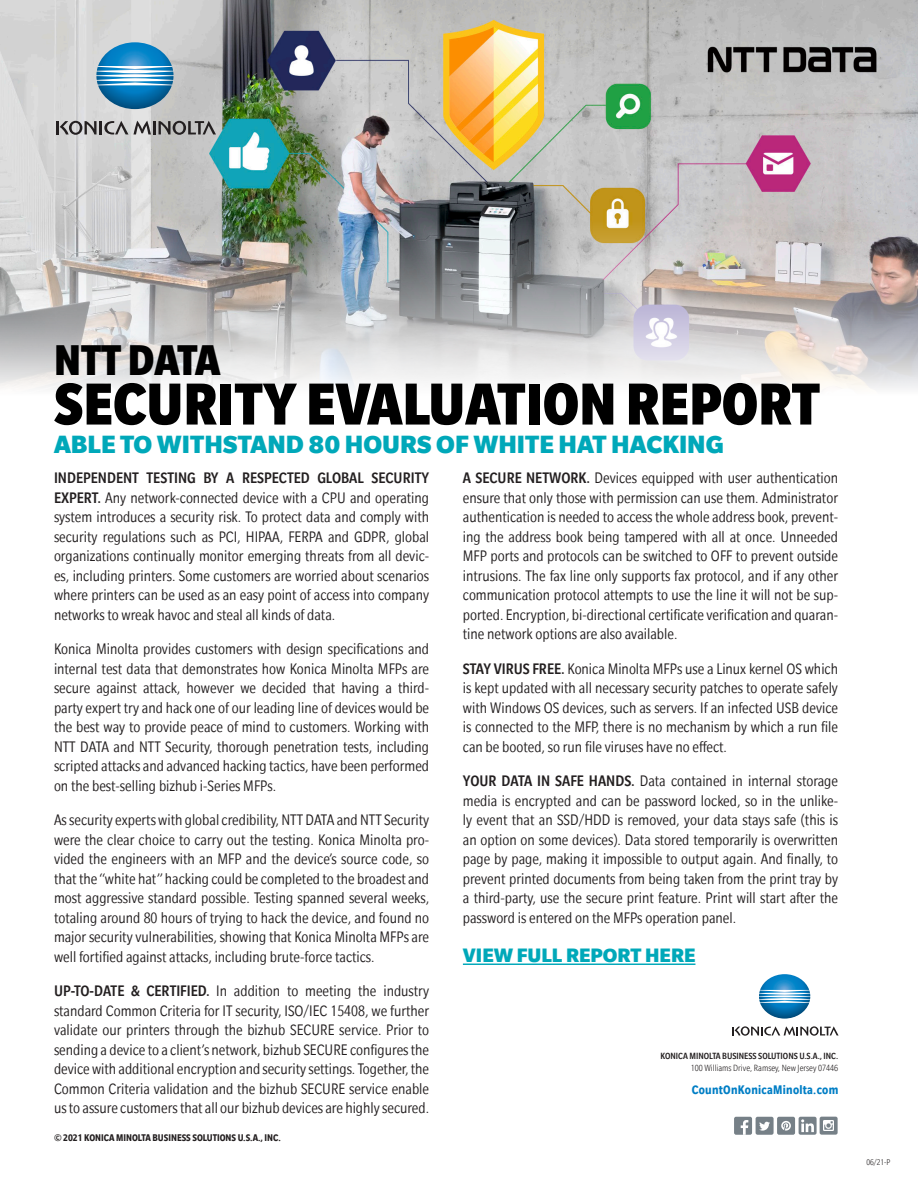
<style>
.page{position:relative;width:918px;height:1188px;background:#fff}
.page>*{position:absolute;margin:0;border:0;box-sizing:border-box;transform-origin:0 0}
.t1{font:900 condensed 64.5px "Slate";color:#000}
.t2{font:900 condensed 46.5px "Slate";color:#000}
.t3{font:900 27px "Slate";color:#00a8b9}
.t4{font:900 21px "Slate";color:#00a8b9}
.t5{font:condensed 16.5px/19.5px "Slate";color:#231f20;text-align:justify}
.t6{font:700 condensed 13.5px "Slate";letter-spacing:.02em;color:#007ec5}
.Body_Copy{font:700 condensed 10.5px "Slate";color:#231f20}
.t7{font:500 condensed 9.75px "Slate";color:#231f20}
.t8{font:300 condensed 9.75px "Slate";color:#231f20}
.t9{font:300 condensed 9px "Slate";color:#231f20}
.s1{font-weight:500}
</style>
<div class="page">
<img style="left:0;top:0;width:918px;height:220px">
<img style="left:0;top:220px;width:918px;height:169px">
<img style="left:96px;top:42px;width:78px;height:67px">
<svg style="left:56px;top:121px;width:160px;height:14px;background:#8d8c8c"></svg>
<hr style="left:463px;top:964px;width:232px;height:1px;background:#00a8b9">
<img style="left:706px;top:45px;width:172px;height:28px">
<img style="left:759px;top:974px;width:51px;height:45px">
<svg style="left:732px;top:1026px;width:107px;height:10px"></svg>
<div style="left:756px;top:1117px;width:18px;height:18px;background:#768087;border-radius:2px"></div>
<svg style="left:759px;top:1122px;width:11px;height:9px"></svg>
<div style="left:777px;top:1117px;width:18px;height:18px;background:#768087;border-radius:2px"></div>
<svg style="left:781px;top:1121px;width:10px;height:10px"></svg>
<div style="left:799px;top:1117px;width:18px;height:18px;background:#768087;border-radius:2px"></div>
<svg style="left:820px;top:1117px;width:18px;height:18px"></svg>
<svg style="left:824px;top:1121px;width:9px;height:10px"></svg>
<svg style="left:801px;top:1119px;width:13px;height:13px"></svg>
<div style="left:734px;top:1117px;width:18px;height:18px;background:#768087;border-radius:2px"></div>
<svg style="left:741px;top:1120px;width:7px;height:15px"></svg>
<p class="t2" style="left:54px;top:335px;width:168px">NTT DATA</p>
<p class="t1" style="left:54px;top:369px;width:767px">SECURITY EVALUATION REPORT</p>
<p class="t3" style="left:54px;top:430px;width:671px">ABLE TO WITHSTAND 80 HOURS OF WHITE HAT HACKING</p>
<p class="t5" style="left:54px;top:468px;width:377px"><span class="s1">INDEPENDENT TESTING BY A RESPECTED GLOBAL SECURITY EXPERT.</span> Any network-connected device with a CPU and operating system introduces a security risk. To protect data and comply with security regulations such as PCI, HIPAA, FERPA and GDPR, global organizations continually monitor emerging threats from all devic&shy;es, including printers. Some customers are worried about scenarios where printers can be used as an easy point of access into company networks to wreak havoc and steal all kinds of data.</p>
<p class="t5" style="left:54px;top:639px;width:377px">Konica Minolta provides customers with design specifications and internal test data that demonstrates how Konica Minolta MFPs are secure against attack, however we decided that having a third&shy;party expert try and hack one of our leading line of devices would be the best way to provide peace of mind to customers. Working with NTT DATA and NTT Security, thorough penetration tests, including scripted attacks and advanced hacking tactics, have been performed on the best-selling bizhub i-Series MFPs.</p>
<p class="t5" style="left:54px;top:810px;width:377px">As security experts with global credibility, NTT DATA and NTT Security were the clear choice to carry out the testing. Konica Minolta pro&shy;vided the engineers with an MFP and the device’s source code, so that the “white hat” hacking could be completed to the broadest and most aggressive standard possible. Testing spanned several weeks, totaling around 80 hours of trying to hack the device, and found no major security vulnerabilities, showing that Konica Minolta MFPs are well fortified against attacks, including brute-force tactics.</p>
<p class="t5" style="left:54px;top:981px;width:377px"><span class="s1">UP-TO-DATE &amp; CERTIFIED.</span> In addition to meeting the industry standard Common Criteria for IT security, ISO/IEC 15408, we further validate our printers through the bizhub SECURE service. Prior to sending a device to a client’s network, bizhub SECURE configures the device with additional encryption and security settings. Together, the Common Criteria validation and the bizhub SECURE service enable us to assure customers that all our bizhub devices are highly secured.</p>
<p class="Body_Copy" style="left:54px;top:1132px;width:228px">© 2021 KONICA MINOLTA BUSINESS SOLUTIONS U.S.A., INC.</p>
<p class="t5" style="left:463px;top:468px;width:377px"><span class="s1">A SECURE NETWORK.</span> Devices equipped with user authentication ensure that only those with permission can use them. Administrator authentication is needed to access the whole address book, prevent&shy;ing the address book being tampered with all at once. Unneeded MFP ports and protocols can be switched to OFF to prevent outside intrusions. The fax line only supports fax protocol, and if any other communication protocol attempts to use the line it will not be sup&shy;ported. Encryption, bi-directional certificate verification and quaran&shy;tine network options are also available.</p>
<p class="t5" style="left:463px;top:659px;width:377px"><span class="s1">STAY VIRUS FREE.</span> Konica Minolta MFPs use a Linux kernel OS which is kept updated with all necessary security patches to operate safely with Windows OS devices, such as servers. If an infected USB device is connected to the MFP, there is no mechanism by which a run file can be booted, so run file viruses have no effect.</p>
<p class="t5" style="left:463px;top:771px;width:377px"><span class="s1">YOUR DATA IN SAFE HANDS.</span> Data contained in internal storage media is encrypted and can be password locked, so in the unlike&shy;ly event that an SSD/HDD is removed, your data stays safe (this is an option on some devices). Data stored temporarily is overwritten page by page, making it impossible to output again. And finally, to prevent printed documents from being taken from the print tray by a third-party, use the secure print feature. Print will start after the password is entered on the MFPs operation panel.</p>
<p class="t4" style="left:463px;top:944px;width:234px">VIEW FULL REPORT HERE</p>
<p class="t7" style="left:661px;top:1050px;width:179px">KONICA MINOLTA BUSINESS SOLUTIONS U.S.A., INC.</p>
<p class="t8" style="left:691px;top:1063px;width:149px">100 Williams Drive, Ramsey, New Jersey 07446</p>
<p class="t6" style="left:692px;top:1083px;width:148px">CountOnKonicaMinolta.com</p>
<p class="t9" style="left:866px;top:1158px;width:25px">06/21-P</p>
</div>
